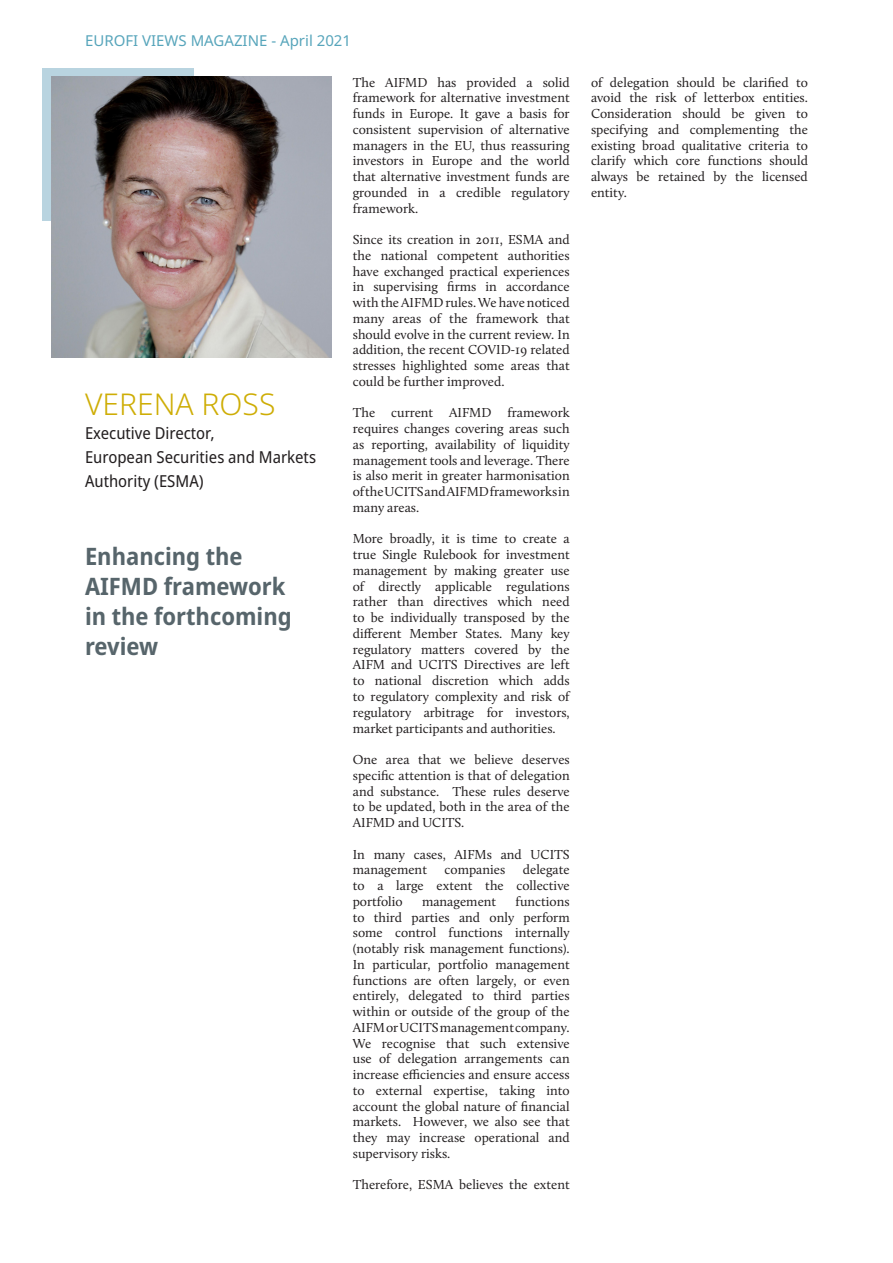
<style>
.page{position:relative;width:893px;height:1263px;background:#fff}
.page>*{position:absolute;margin:0;border:0;box-sizing:border-box;transform-origin:0 0}
.Style_Firstname_Last{font:300 30px "Noto Sans";color:#cead05}
.Style_Titre{font:700 semi-condensed 24px/30px "Noto Sans";color:#57656b}
.Style_Function_Organ{font:semi-condensed 16.5px/24px "Noto Sans";color:#231f20}
.t1{font:15px "Noto Sans";color:#57a5bb}
.Style_Note{font:13.5px/15.8px "Calluna";color:#231f20;text-align:justify}
</style>
<div class="page">
<div style="left:43px;top:68px;width:151px;height:152px;background:#b9d4e0"></div>
<img style="left:51px;top:77px;width:280px;height:280px">
<p class="t1" style="left:85px;top:30px;width:268px">EUROFI VIEWS MAGAZINE - April 2021</p>
<p class="Style_Firstname_Last" style="left:85px;top:383px;width:192px">VERENA ROSS</p>
<p class="Style_Function_Organ" style="left:85px;top:421px;width:131px">Executive Director,</p>
<p class="Style_Function_Organ" style="left:85px;top:445px;width:233px">European Securities and Markets<br>Authority (ESMA)</p>
<p class="Style_Titre" style="left:85px;top:541px;width:208px">Enhancing the<br>AIFMD framework in the forthcoming review</p>
<p class="Style_Note" style="left:353px;top:74px;width:218px">The AIFMD has provided a solid framework for alternative investment funds in Europe. It gave a basis for consistent supervision of alternative managers in the EU, thus reassuring investors in Europe and the world that alternative investment funds are grounded in a credible regulatory framework.</p>
<p class="Style_Note" style="left:353px;top:232px;width:218px">Since its creation in 2011, ESMA and the national competent authorities have exchanged practical experiences in supervising firms in accordance with the AIFMD rules. We have noticed many areas of the framework that should evolve in the current review. In addition, the recent COVID-19 related stresses highlighted some areas that could be further improved.</p>
<p class="Style_Note" style="left:353px;top:405px;width:218px">The current AIFMD framework requires changes covering areas such as reporting, availability of liquidity management tools and leverage. There is also merit in greater harmonisation of the UCITS and AIFMD frameworks in many areas.</p>
<p class="Style_Note" style="left:353px;top:531px;width:218px">More broadly, it is time to create a true Single Rulebook for investment management by making greater use of directly applicable regulations rather than directives which need to be individually transposed by the different Member States. Many key regulatory matters covered by the AIFM and UCITS Directives are left to national discretion which adds to regulatory complexity and risk of regulatory arbitrage for investors, market participants and authorities.</p>
<p class="Style_Note" style="left:353px;top:751px;width:218px">One area that we believe deserves specific attention is that of delegation and substance. These rules deserve to be updated, both in the area of the AIFMD and UCITS.</p>
<p class="Style_Note" style="left:353px;top:846px;width:218px">In many cases, AIFMs and UCITS management</p>
<p class="Style_Note" style="left:353px;top:862px;width:218px;text-indent:170px">delegate to a large extent the collective portfolio</p>
<p class="Style_Note" style="left:445px;top:862px;width:62px">companies</p>
<p class="Style_Note" style="left:353px;top:893px;width:218px;text-indent:163px">functions to third parties and only perform some control functions internally (notably risk management functions).<br>In particular, portfolio management functions are often largely, or even entirely, delegated to third parties within or outside of the group of the AIFM or UCITS management company.<br>We recognise that such extensive use of delegation arrangements can increase efficiencies and ensure access to external expertise, taking into account the global nature of financial markets. However, we also see that they may increase operational and supervisory risks.</p>
<p class="Style_Note" style="left:353px;top:1177px;width:218px">Therefore, ESMA believes the extent</p>
<p class="Style_Note" style="left:422px;top:893px;width:76px">management</p>
<p class="Style_Note" style="left:591px;top:74px;width:218px">of delegation should be clarified to avoid the risk of letterbox entities.<br>Consideration should be given to specifying and complementing the existing broad qualitative criteria to clarify which core functions should always be retained by the licensed entity.</p>
</div>
